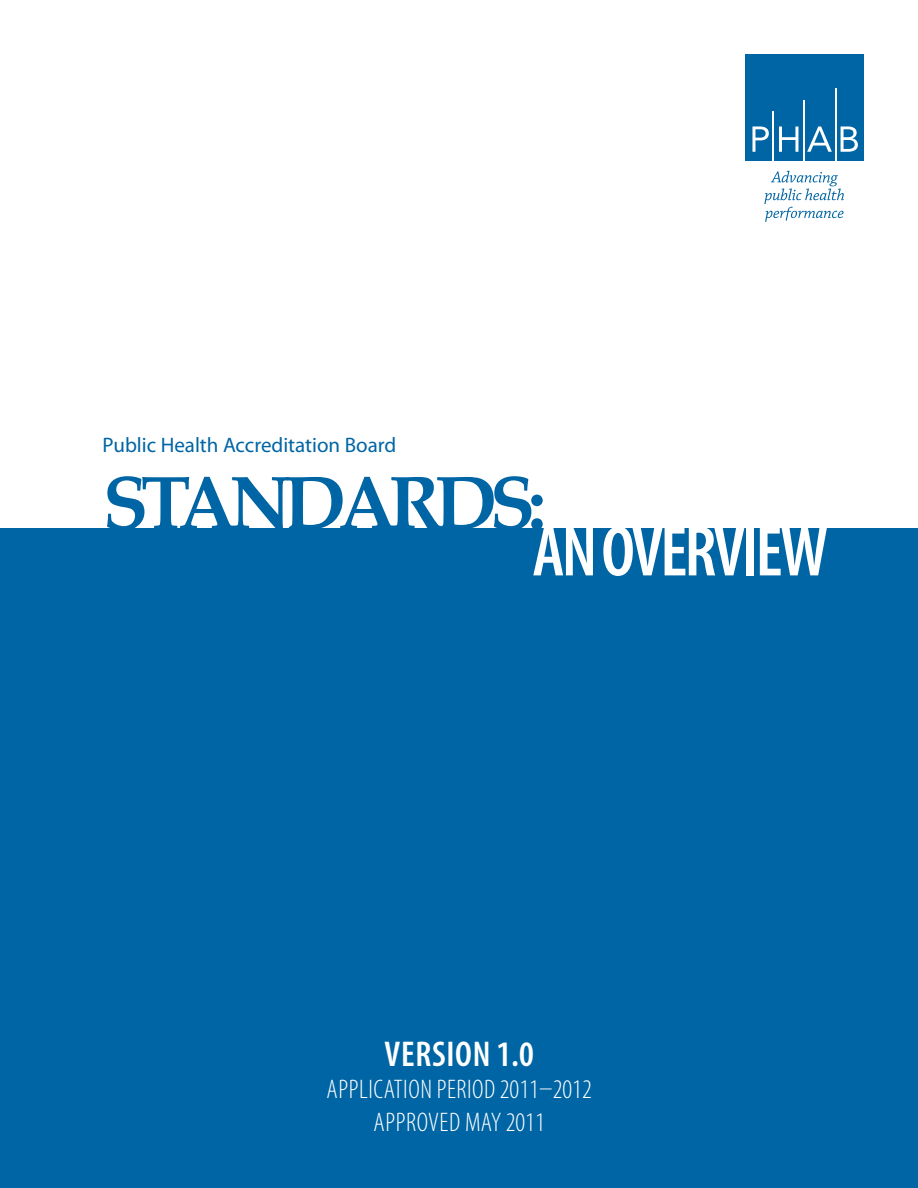
<style>
.page{position:relative;width:918px;height:1188px;background:#fff}
.page>*{position:absolute;margin:0;border:0;box-sizing:border-box;transform-origin:0 0}
.t1{font:700 75px "Palatino Linotype";letter-spacing:-.105em;color:#0065a4}
.t2{font:600 condensed 72px "Myriad Pro";letter-spacing:-.04em;color:#fff}
.t3{font:600 condensed 36px "Myriad Pro";letter-spacing:.02em;color:#fff}
.t4{font:300 condensed 27px "Myriad Pro";letter-spacing:.02em;color:#fff}
.t5{font:21px "Myriad Pro";color:#0065a4}
</style>
<div class="page">
<div style="left:0;top:528px;width:918px;height:660px;background:#0065a4"></div>
<div style="left:745px;top:54px;width:119px;height:107px;background:#0065a4"></div>
<svg style="left:752px;top:126px;width:17px;height:26px"></svg>
<svg style="left:779px;top:126px;width:19px;height:26px"></svg>
<svg style="left:807px;top:126px;width:25px;height:26px"></svg>
<svg style="left:841px;top:126px;width:17px;height:26px"></svg>
<hr style="left:835px;top:89px;width:1px;height:72px;background:#fff">
<hr style="left:804px;top:101px;width:1px;height:60px;background:#fff">
<hr style="left:772px;top:111px;width:1px;height:50px;background:#fff">
<svg style="left:764px;top:171px;width:80px;height:51px"></svg>
<p class="t5" style="left:103px;top:432px;width:295px">Public Health Accreditation Board</p>
<p class="t1" style="left:103px;top:450px;width:445px">STANDARDS:</p>
<p class="t2" style="left:532px;top:507px;width:297px">AN OVERVIEW</p>
<p class="t3" style="left:385px;top:1032px;width:151px">VERSION 1.0</p>
<p class="t4" style="left:327px;top:1073px;width:267px">APPLICATION PERIOD 2011–2012</p>
<p class="t4" style="left:374px;top:1106px;width:173px">APPROVED MAY 2011</p>
</div>
